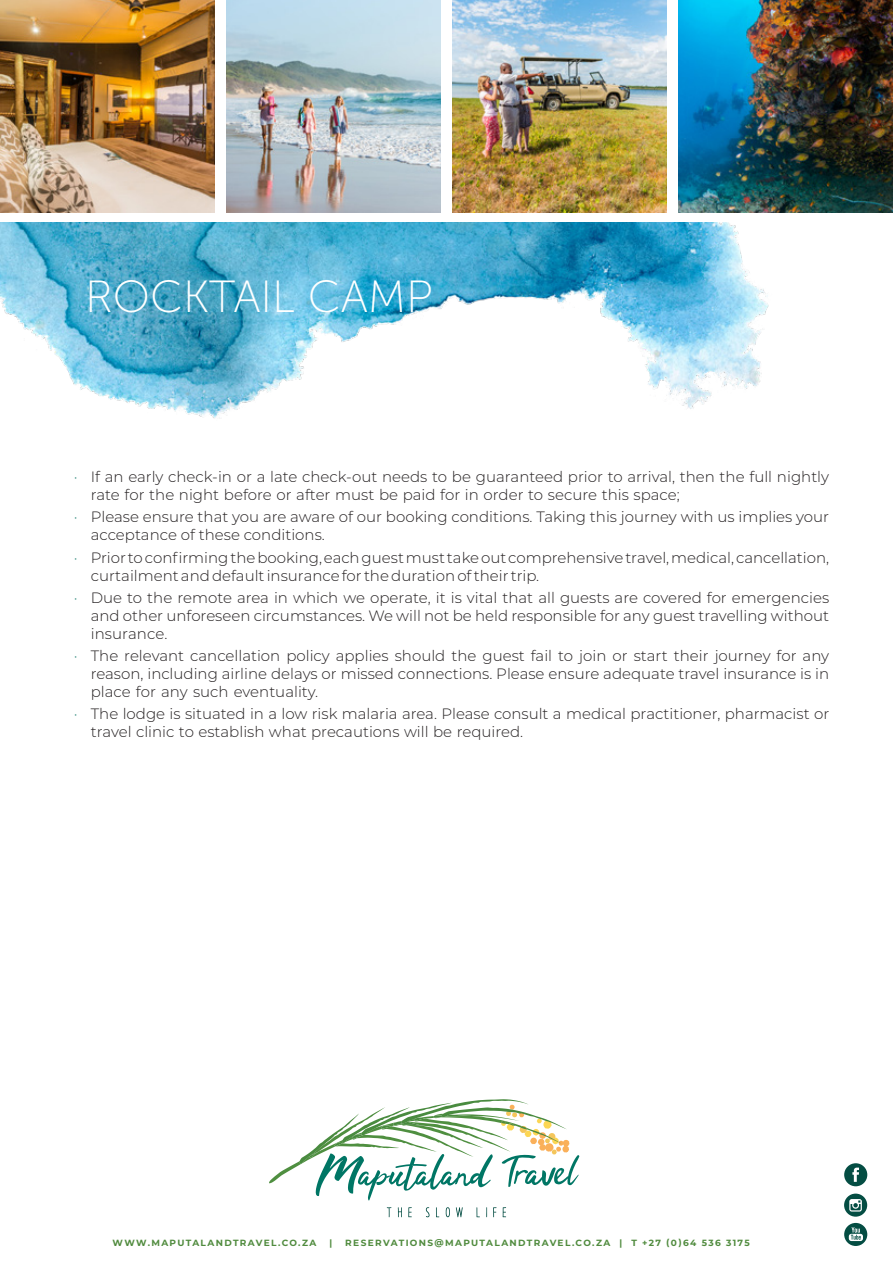
<style>
.page{position:relative;width:893px;height:1263px;background:#fff}
.page>*{position:absolute;margin:0;border:0;box-sizing:border-box;transform-origin:0 0}
.t1{font:45px "Museo Sans 100";color:#fff}
.t2{font:300 15px/18px "Montserrat";color:#231f20}
.t3{font:700 9px "Montserrat";letter-spacing:.15em;color:#508b3e}
.s1{font-weight:100;color:#0b7564}
</style>
<div class="page">
<svg style="left:269px;top:1099px;width:310px;height:101px"></svg>
<svg style="left:387px;top:1207px;width:4px;height:10px"></svg>
<svg style="left:398px;top:1207px;width:4px;height:10px"></svg>
<svg style="left:408px;top:1207px;width:4px;height:10px"></svg>
<svg style="left:426px;top:1207px;width:4px;height:10px"></svg>
<svg style="left:436px;top:1207px;width:3px;height:10px"></svg>
<svg style="left:446px;top:1207px;width:4px;height:10px"></svg>
<svg style="left:456px;top:1207px;width:7px;height:10px"></svg>
<svg style="left:476px;top:1207px;width:4px;height:10px"></svg>
<svg style="left:493px;top:1207px;width:3px;height:10px"></svg>
<svg style="left:503px;top:1207px;width:3px;height:10px"></svg>
<svg style="left:844px;top:1163px;width:23px;height:23px"></svg>
<svg style="left:844px;top:1223px;width:23px;height:23px"></svg>
<svg style="left:844px;top:1193px;width:23px;height:24px"></svg>
<img style="left:0;top:222px;width:769px;height:197px">
<img style="left:452px;top:0;width:215px;height:213px">
<img style="left:679px;top:0;width:214px;height:213px">
<img style="left:226px;top:0;width:215px;height:213px">
<img style="left:0;top:0;width:214px;height:213px">
<p class="t1" style="left:85px;top:273px;width:349px">ROCKTAIL CAMP</p>
<p class="t2" style="left:91px;top:467px;width:740px;text-indent:-17px"><span class="s1">•</span> If an early check-in or a late check-out needs to be guaranteed prior to arrival, then the full nightly rate for the night before or after must be paid for in order to secure this space;</p>
<p class="t2" style="left:91px;top:507px;width:740px;text-indent:-17px"><span class="s1">•</span> Please ensure that you are aware of our booking conditions. Taking this journey with us implies your acceptance of these conditions.</p>
<p class="t2" style="left:91px;top:548px;width:740px;text-indent:-17px"><span class="s1">•</span> Prior to confirming the booking, each guest must take out comprehensive travel, medical, cancellation, curtailment and default insurance for the duration of their trip.</p>
<p class="t2" style="left:91px;top:588px;width:740px;text-align:justify;text-indent:-17px"><span class="s1">•</span> Due to the remote area in which we operate, it is vital that all guests are covered for emergencies and other unforeseen circumstances. We will not be held responsible for any guest travelling without insurance.</p>
<p class="t2" style="left:91px;top:646px;width:740px;text-align:justify;text-indent:-17px"><span class="s1">•</span> The relevant cancellation policy applies should the guest fail to join or start their journey for any reason, including airline delays or missed connections. Please ensure adequate travel insurance is in place for any such eventuality.</p>
<p class="t2" style="left:91px;top:704px;width:740px;text-indent:-17px"><span class="s1">•</span> The lodge is situated in a low risk malaria area. Please consult a medical practitioner, pharmacist or travel clinic to establish what precautions will be required.</p>
<p class="t3" style="left:113px;top:1236px;width:205px">WWW.MAPUTALANDTRAVEL.CO.ZA</p>
<p class="t3" style="left:329px;top:1236px;width:4px">|</p>
<p class="t3" style="left:345px;top:1236px;width:406px">RESERVATIONS@MAPUTALANDTRAVEL.CO.ZA | T +27 (0)64 536 3175</p>
</div>
